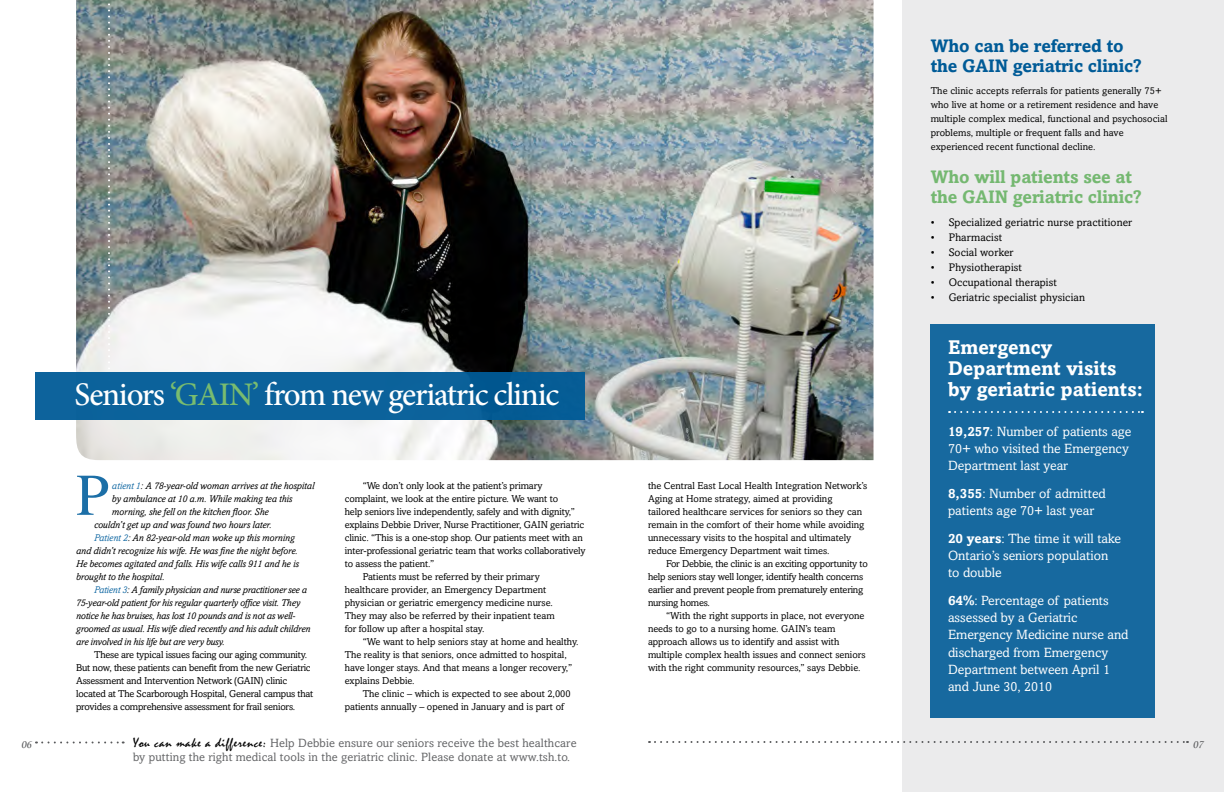
<style>
.page{position:relative;width:1224px;height:792px;background:#fff}
.page>*{position:absolute;margin:0;border:0;box-sizing:border-box;transform-origin:0 0}
.t1{font:59.2px "Times";color:#1c6fa7}
.t2{font:500 33px "Minion Pro";letter-spacing:-.04em;color:#fff}
.t3{font:700 19.7px/21px "Amasis";color:#fff}
.t4{font:700 18px/20px "Amasis";letter-spacing:-.01em;color:#75b871}
.t5{font:700 18px/20px "Amasis";letter-spacing:-.01em;color:#005b97}
.t6{font:13.4px/17.1px "Amasis";color:#fff}
.t7{font:12px/14px "Amasis";letter-spacing:.01em;color:#636466}
.t8{font:12px "Monotype Corsiva";color:#58595b}
.t9{font:11px "Amasis";letter-spacing:.01em;color:#000}
.t10{font:10px/13px "Amasis";color:#000}
.t11{font:italic 10px "Amasis";letter-spacing:-.01em;color:#000}
.t12{font:10px/13px "Amasis";letter-spacing:-.02em;color:#000}
.s1{color:#79bc6f}
.s2{color:#1c6fa7}
.s3{font-weight:700}
.s4{font-family:"Mistral";font-size:14px;color:#000}
</style>
<div class="page">
<div style="left:902px;top:0;width:322px;height:792px;background:#ebebec"></div>
<img style="left:76px;top:0;width:798px;height:460px">
<svg style="left:36px;top:742px;width:88px;height:2px"></svg>
<svg style="left:649px;top:741px;width:539px;height:2px"></svg>
<svg style="left:108px;top:0;width:2px;height:372px"></svg>
<div style="left:931px;top:324px;width:224px;height:394px;background:#17699f"></div>
<svg style="left:949px;top:411px;width:194px;height:2px"></svg>
<div style="left:35px;top:372px;width:549px;height:48px;background:#0c629b"></div>
<h2 class="t2" style="left:74px;top:372px;width:487px">Seniors <span class="s1">‘GAIN’</span> from new geriatric clinic</h2>
<h1 class="t1" style="left:76px;top:440px;width:34px">P</h1>
<p class="t11" style="left:112px;top:480px;width:204px"><span class="s2">atient 1</span>: A 78-year-old woman arrives at the hospital</p>
<p class="t11" style="left:112px;top:493px;width:182px">by ambulance at 10 a.m. While making tea this</p>
<p class="t11" style="left:112px;top:506px;width:158px">morning, she fell on the kitchen floor. She</p>
<p class="t11" style="left:94px;top:519px;width:179px">couldn’t get up and was found two hours later.</p>
<p class="t11" style="left:94px;top:532px;width:202px"><span class="s2">Patient 2</span>: An 82-year-old man woke up this morning</p>
<p class="t11" style="left:76px;top:545px;width:223px">and didn’t recognize his wife. He was fine the night before.</p>
<p class="t11" style="left:76px;top:558px;width:224px">He becomes agitated and falls. His wife calls 911 and he is</p>
<p class="t11" style="left:76px;top:571px;width:90px">brought to the hospital.</p>
<p class="t11" style="left:94px;top:584px;width:214px"><span class="s2">Patient 3</span>: A family physician and nurse practitioner see a</p>
<p class="t11" style="left:76px;top:597px;width:226px">75-year-old patient for his regular quarterly office visit. They</p>
<p class="t11" style="left:76px;top:610px;width:221px">notice he has bruises, has lost 10 pounds and is not as well-</p>
<p class="t11" style="left:76px;top:623px;width:236px">groomed as usual. His wife died recently and his adult children</p>
<p class="t11" style="left:76px;top:636px;width:150px">are involved in his life but are very busy.</p>
<p class="t12" style="left:76px;top:648px;width:239px;text-indent:18px">These are typical issues facing our aging community.<br>But now, these patients can benefit from the new Geriatric Assessment and Intervention Network (GAIN) clinic located at The Scarborough Hospital, General campus that provides a comprehensive assessment for frail seniors.</p>
<p class="t10" style="left:363px;top:479px;width:182px">“We don’t only look at the patient’s primary</p>
<p class="t10" style="left:345px;top:492px;width:215px">complaint, we look at the entire picture. We want to</p>
<p class="t10" style="left:345px;top:505px;width:232px">help seniors live independently, safely and with dignity,”</p>
<p class="t10" style="left:345px;top:518px;width:241px">explains Debbie Driver, Nurse Practitioner, GAIN geriatric</p>
<p class="t10" style="left:345px;top:531px;width:240px">clinic. “This is a one-stop shop. Our patients meet with an</p>
<p class="t10" style="left:345px;top:544px;width:242px">inter-professional geriatric team that works collaboratively</p>
<p class="t10" style="left:345px;top:557px;width:91px">to assess the patient.”</p>
<p class="t10" style="left:363px;top:570px;width:179px">Patients must be referred by their primary</p>
<p class="t10" style="left:345px;top:583px;width:203px">healthcare provider, an Emergency Department</p>
<p class="t10" style="left:345px;top:596px;width:210px">physician or geriatric emergency medicine nurse.</p>
<p class="t10" style="left:345px;top:609px;width:211px">They may also be referred by their inpatient team</p>
<p class="t10" style="left:345px;top:622px;width:141px">for follow up after a hospital stay.</p>
<p class="t10" style="left:363px;top:635px;width:217px">“We want to help seniors stay at home and healthy.</p>
<p class="t10" style="left:345px;top:648px;width:224px">The reality is that seniors, once admitted to hospital,</p>
<p class="t10" style="left:345px;top:661px;width:229px">have longer stays. And that means a longer recovery,”</p>
<p class="t10" style="left:345px;top:674px;width:71px">explains Debbie.</p>
<p class="t10" style="left:363px;top:687px;width:209px">The clinic – which is expected to see about 2,000</p>
<p class="t10" style="left:345px;top:700px;width:221px">patients annually – opened in January and is part of</p>
<p class="t10" style="left:648px;top:479px;width:221px">the Central East Local Health Integration Network’s Aging at Home strategy, aimed at providing tailored healthcare services for seniors so they can remain in the comfort of their home while avoiding unnecessary visits to the hospital and ultimately reduce Emergency Department wait times.</p>
<p class="t12" style="left:648px;top:557px;width:221px;text-indent:18px">For Debbie, the clinic is an exciting opportunity to help seniors stay well longer, identify health concerns earlier and prevent people from prematurely entering nursing homes.</p>
<p class="t10" style="left:648px;top:609px;width:219px;text-indent:18px">“With the right supports in place, not everyone needs to go to a nursing home. GAIN’s team approach allows us to identify and assist with multiple complex health issues and connect seniors with the right community resources,” says Debbie.</p>
<h3 class="t5" style="left:931px;top:35px;width:213px">Who can be referred to the GAIN geriatric clinic?</h3>
<p class="t10" style="left:931px;top:83px;width:239px;line-height:14px">The clinic accepts referrals for patients generally 75+ who live at home or a retirement residence and have multiple complex medical, functional and psychosocial problems, multiple or frequent falls and have experienced recent functional decline.</p>
<h3 class="t4" style="left:931px;top:166px;width:213px">Who will patients see at the GAIN geriatric clinic?</h3>
<p class="t9" style="left:931px;top:215px;width:203px">• Specialized geriatric nurse practitioner</p>
<p class="t9" style="left:931px;top:230px;width:73px">• Pharmacist</p>
<p class="t9" style="left:931px;top:245px;width:84px">• Social worker</p>
<p class="t9" style="left:931px;top:260px;width:93px">• Physiotherapist</p>
<p class="t9" style="left:931px;top:275px;width:128px">• Occupational therapist</p>
<p class="t9" style="left:931px;top:290px;width:156px">• Geriatric specialist physician</p>
<h3 class="t3" style="left:948px;top:337px;width:196px">Emergency<br>Department visits by geriatric patients:</h3>
<h3 class="t6" style="left:948px;top:422px;width:185px"><span class="s3">19,257</span>: Number of patients age<br>70+ who visited the Emergency<br>Department last year</h3>
<h3 class="t6" style="left:948px;top:485px;width:159px"><span class="s3">8,355</span>: Number of admitted patients age 70+ last year</h3>
<h3 class="t6" style="left:948px;top:530px;width:175px"><span class="s3">20 years</span>: The time it will take<br>Ontario’s seniors population to double</h3>
<h3 class="t6" style="left:948px;top:592px;width:182px"><span class="s3">64%</span>: Percentage of patients assessed by a Geriatric<br>Emergency Medicine nurse and discharged from Emergency<br>Department between April 1 and June 30, 2010</h3>
<p class="t7" style="left:133px;top:736px;width:445px"><span class="s4">You can make a difference:</span> Help Debbie ensure our seniors receive the best healthcare by putting the right medical tools in the geriatric clinic. Please donate at www.tsh.to.</p>
<p class="t8" style="left:21px;top:737px;width:12px">06</p>
<p class="t8" style="left:1193px;top:737px;width:12px">07</p>
</div>
